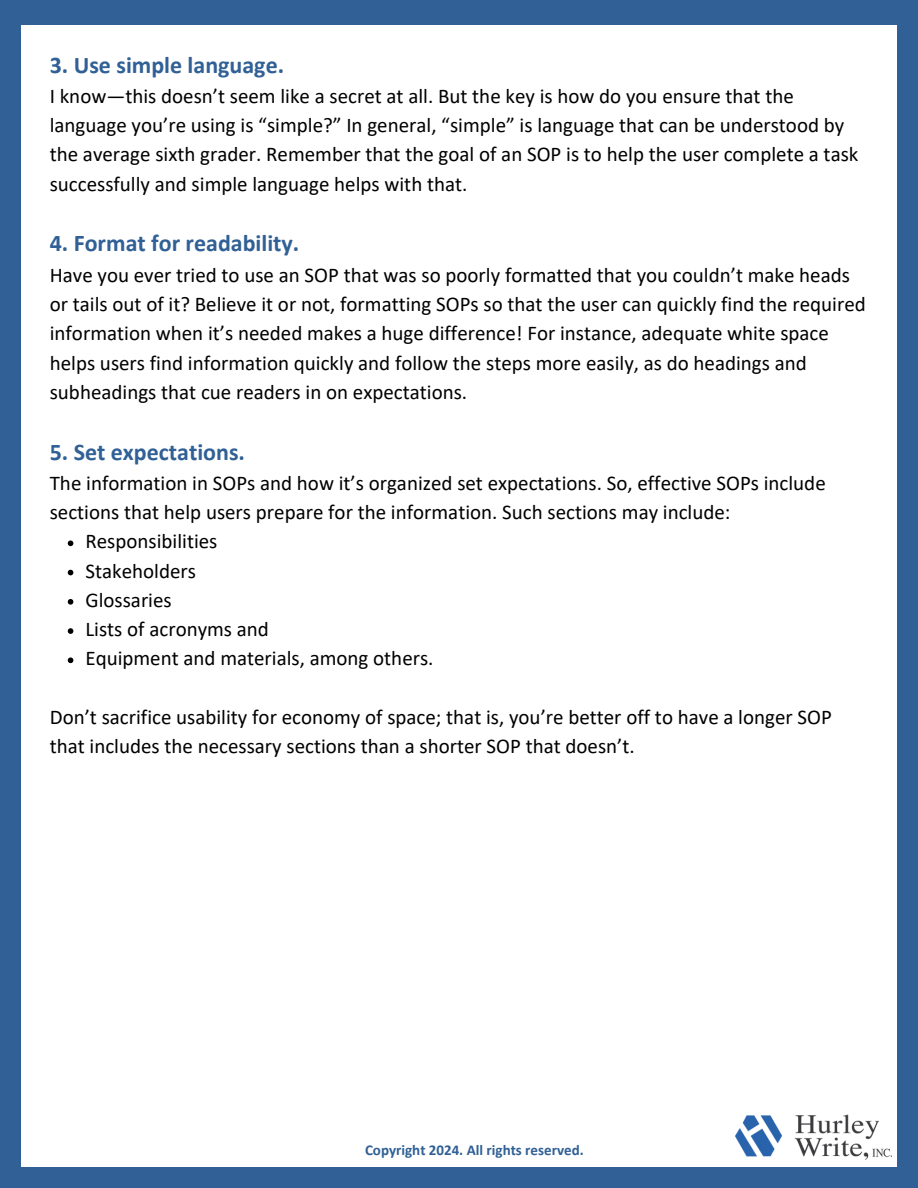
<style>
.page{position:relative;width:918px;height:1188px;background:#fff}
.page>*{position:absolute;margin:0;border:0;box-sizing:border-box;transform-origin:0 0}
.t1{font:700 24px "Calibri";color:#306095}
.t2{font:21px/29.2px "Calibri";color:#000}
.t3{font:700 15px "Calibri";color:#306095}
</style>
<div class="page">
<svg style="left:68px;top:541px;width:5px;height:5px"></svg>
<svg style="left:68px;top:570px;width:5px;height:5px"></svg>
<svg style="left:68px;top:599px;width:5px;height:6px"></svg>
<svg style="left:68px;top:628px;width:5px;height:6px"></svg>
<svg style="left:68px;top:658px;width:5px;height:5px"></svg>
<div style="left:0;top:1167px;width:918px;height:21px;background:#306095"></div>
<div style="left:897px;top:22px;width:21px;height:1166px;background:#306095"></div>
<div style="left:0;top:22px;width:21px;height:1166px;background:#306095"></div>
<img style="left:736px;top:1114px;width:155px;height:46px">
<div style="left:0;top:0;width:918px;height:24px;background:#306095"></div>
<h1 class="t1" style="left:50px;top:55px;width:236px">3. Use simple language.</h1>
<h1 class="t2" style="left:50px;top:83px;width:810px">I know—this doesn’t seem like a secret at all. But the key is how do you ensure that the language you’re using is “simple?” In general, “simple” is language that can be understood by the average sixth grader. Remember that the goal of an SOP is to help the user complete a task successfully and simple language helps with that.</h1>
<h1 class="t1" style="left:50px;top:233px;width:251px">4. Format for readability.</h1>
<h1 class="t2" style="left:50px;top:262px;width:818px">Have you ever tried to use an SOP that was so poorly formatted that you couldn’t make heads or tails out of it? Believe it or not, formatting SOPs so that the user can quickly find the required information when it’s needed makes a huge difference! For instance, adequate white space helps users find information quickly and follow the steps more easily, as do headings and subheadings that cue readers in on expectations.</h1>
<h1 class="t1" style="left:50px;top:442px;width:197px">5. Set expectations.</h1>
<h1 class="t2" style="left:50px;top:470px;width:777px">The information in SOPs and how it’s organized set expectations. So, effective SOPs include sections that help users prepare for the information. Such sections may include:</h1>
<p class="t2" style="left:85px;top:529px;width:134px">Responsibilities</p>
<p class="t2" style="left:85px;top:558px;width:112px">Stakeholders</p>
<p class="t2" style="left:85px;top:587px;width:88px">Glossaries</p>
<p class="t2" style="left:85px;top:616px;width:185px">Lists of acronyms and</p>
<p class="t2" style="left:85px;top:646px;width:350px">Equipment and materials, among others.</p>
<h1 class="t2" style="left:50px;top:704px;width:784px">Don’t sacrifice usability for economy of space; that is, you’re better off to have a longer SOP that includes the necessary sections than a shorter SOP that doesn’t.</h1>
<p class="t3" style="left:365px;top:1144px;width:220px">Copyright 2024. All rights reserved.</p>
</div>
